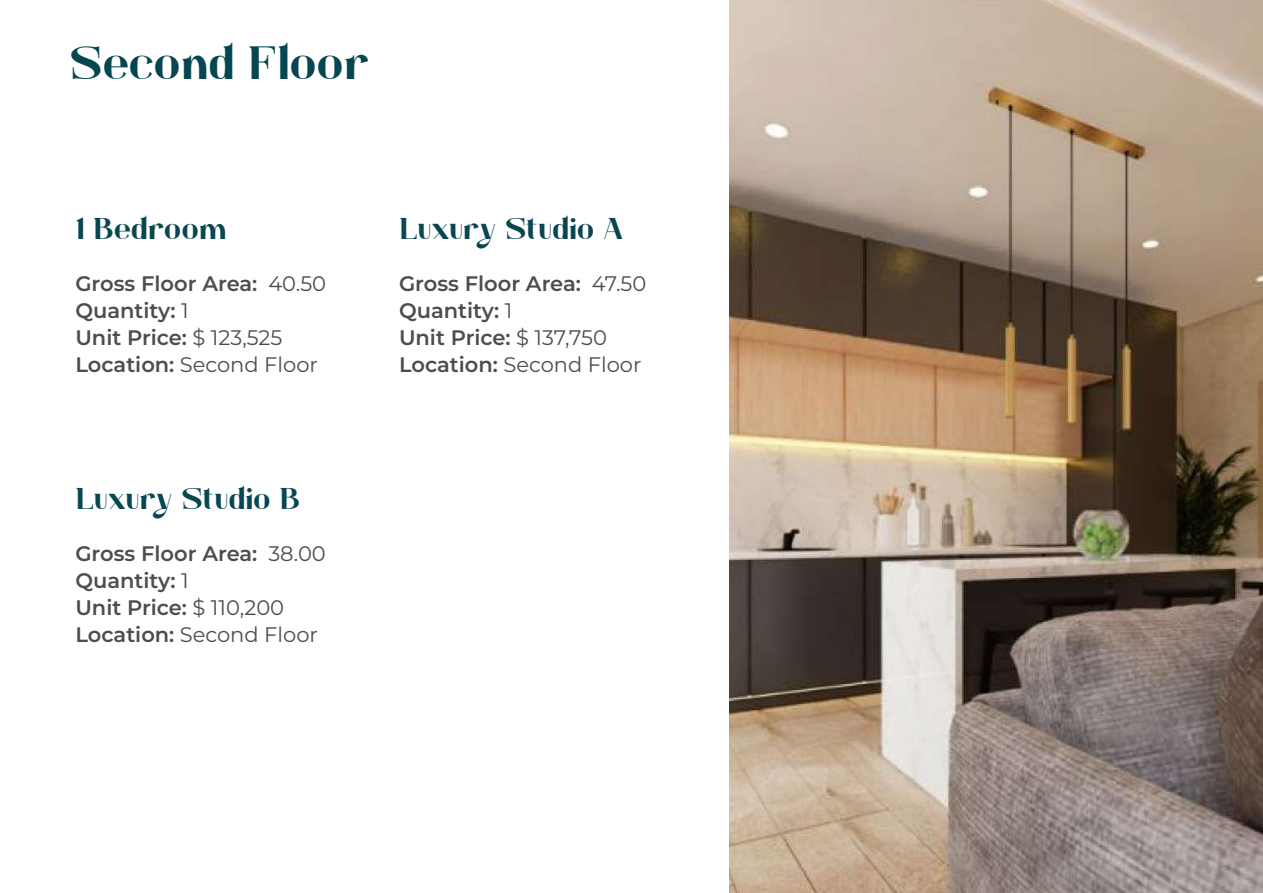
<style>
.page{position:relative;width:1263px;height:893px;background:#fff}
.page>*{position:absolute;margin:0;border:0;box-sizing:border-box;transform-origin:0 0}
.t1{font:46.5px "Calya";color:#054650}
.t2{font:30px "Calya";color:#084651}
.t3{font:600 21px/27px "Montserrat";color:#4c4d4d}
.s1{font-weight:400}
</style>
<div class="page">
<img style="left:729px;top:0;width:534px;height:893px">
<h1 class="t1" style="left:69px;top:37px;width:302px">Second Floor</h1>
<h2 class="t2" style="left:75px;top:212px;width:153px">1 Bedroom</h2>
<p class="t3" style="left:75px;top:270px;width:252px">Gross Floor Area: <span class="s1">40.50<br></span>Quantity: <span class="s1">1<br></span>Unit Price: <span class="s1">$ 123,525<br></span>Location: <span class="s1">Second Floor</span></p>
<h2 class="t2" style="left:75px;top:481px;width:226px">Luxury Studio B</h2>
<p class="t3" style="left:75px;top:539px;width:252px">Gross Floor Area: <span class="s1">38.00<br></span>Quantity: <span class="s1">1<br></span>Unit Price: <span class="s1">$ 110,200<br></span>Location: <span class="s1">Second Floor</span></p>
<h2 class="t2" style="left:399px;top:212px;width:226px">Luxury Studio A</h2>
<p class="t3" style="left:399px;top:270px;width:249px">Gross Floor Area: <span class="s1">47.50<br></span>Quantity: <span class="s1">1<br></span>Unit Price: <span class="s1">$ 137,750<br></span>Location: <span class="s1">Second Floor</span></p>
</div>
